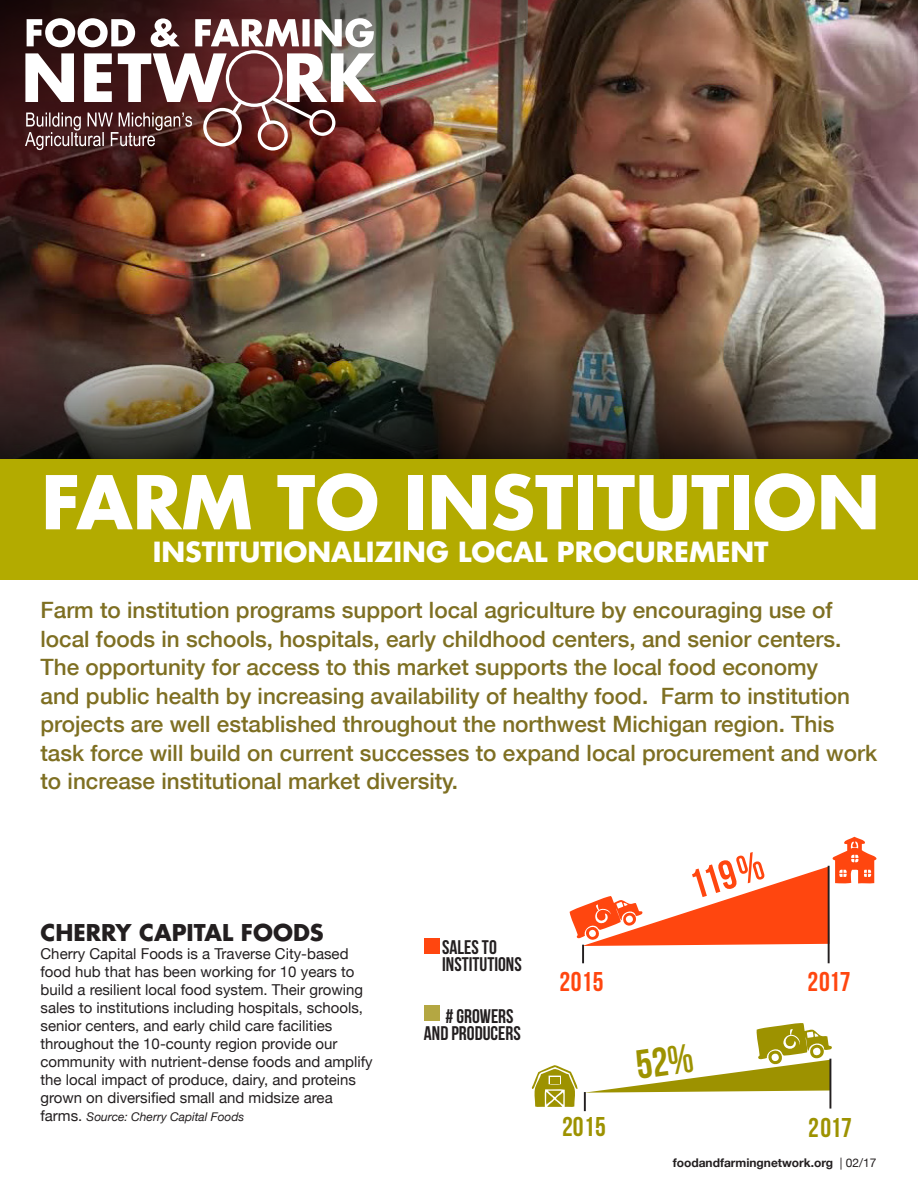
<style>
.page{position:relative;width:918px;height:1188px;background:#fff}
.page>*{position:absolute;margin:0;border:0;box-sizing:border-box;transform-origin:0 0}
.t1{font:700 72px "Futura Std";color:#fff}
.t2{font:40.65px "Bebas Neue";color:#ff460f}
.t3{font:27.15px "Bebas Neue";color:#9d9200}
.t4{font:27.15px "Bebas Neue";letter-spacing:.01em;color:#ff460f}
.t5{font:700 27px "Futura Std";color:#fff}
.t6{font:500 22.5px/28.5px "Helvetica Neue";color:#7e6f22}
.t7{font:700 22.5px "Futura Std";color:#231f20}
.t8{font:19.65px/17.2px "Bebas Neue";color:#231f20}
.t9{font:15px/18px "Helvetica Neue";color:#231f20}
.t10{font:italic 12px "Helvetica Neue";color:#231f20}
.t11{font:700 12px "Helvetica Neue";color:#231f20}
.s1{font-style:normal;font-size:15px}
.s2{font-weight:400}
</style>
<div class="page">
<img style="left:0;top:0;width:918px;height:335px">
<img style="left:0;top:335px;width:918px;height:124px">
<div style="left:0;top:459px;width:918px;height:121px;background:#b3ab00"></div>
<svg style="left:531px;top:1065px;width:47px;height:42px"></svg>
<div style="left:424px;top:939px;width:15px;height:15px;background:#ff460f"></div>
<div style="left:424px;top:1006px;width:15px;height:15px;background:#b4a742"></div>
<svg style="left:570px;top:837px;width:307px;height:126px"></svg>
<img style="left:0;top:0;width:824px;height:311px">
<div style="left:258px;top:120px;width:30px;height:31px;border:3px solid #fff;border-radius:50%"></div>
<img style="left:25px;top:53px;width:351px;height:97px">
<svg style="left:27px;top:18px;width:347px;height:29px"></svg>
<svg style="left:584px;top:1023px;width:248px;height:88px"></svg>
<p class="t1" style="left:41px;top:454px;width:840px">FARM TO INSTITUTION</p>
<p class="t5" style="left:153px;top:534px;width:618px">INSTITUTIONALIZING LOCAL PROCUREMENT</p>
<p class="t6" style="left:40px;top:595px;width:838px">Farm to institution programs support local agriculture by encouraging use of local foods in schools, hospitals, early childhood centers, and senior centers.<br>The opportunity for access to this market supports the local food economy<br>and public health by increasing availability of healthy food. Farm to institution projects are well established throughout the northwest Michigan region. This task force will build on current successes to expand local procurement and work to increase institutional market diversity.</p>
<p class="t7" style="left:40px;top:918px;width:285px">CHERRY CAPITAL FOODS</p>
<p class="t9" style="left:40px;top:944px;width:334px">Cherry Capital Foods is a Traverse City-based food hub that has been working for 10 years to build a resilient local food system. Their growing sales to institutions including hospitals, schools, senior centers, and early child care facilities throughout the 10-county region provide our community with nutrient-dense foods and amplify the local impact of produce, dairy, and proteins grown on diversified small and midsize area</p>
<p class="t10" style="left:40px;top:1107px;width:205px"><span class="s1">farms.</span> Source: Cherry Capital Foods</p>
<p class="t8" style="left:442px;top:938px;width:81px">SALES TO<br>INSTITUTIONS</p>
<p class="t8" style="left:424px;top:1007px;width:98px;text-indent:21px"># GROWERS<br>AND PRODUCERS</p>
<p class="t2" style="left:684px;top:865px;width:76px;rotate:-17deg">119%</p>
<p class="t4" style="left:559px;top:967px;width:46px">2015</p>
<p class="t4" style="left:808px;top:967px;width:44px">2017</p>
<p class="t3" style="left:562px;top:1112px;width:45px">2015</p>
<p class="t3" style="left:808px;top:1113px;width:45px">2017</p>
<p class="t11" style="left:673px;top:1152px;width:205px">foodandfarmingnetwork.org <span class="s2">| 02/17</span></p>
</div>
